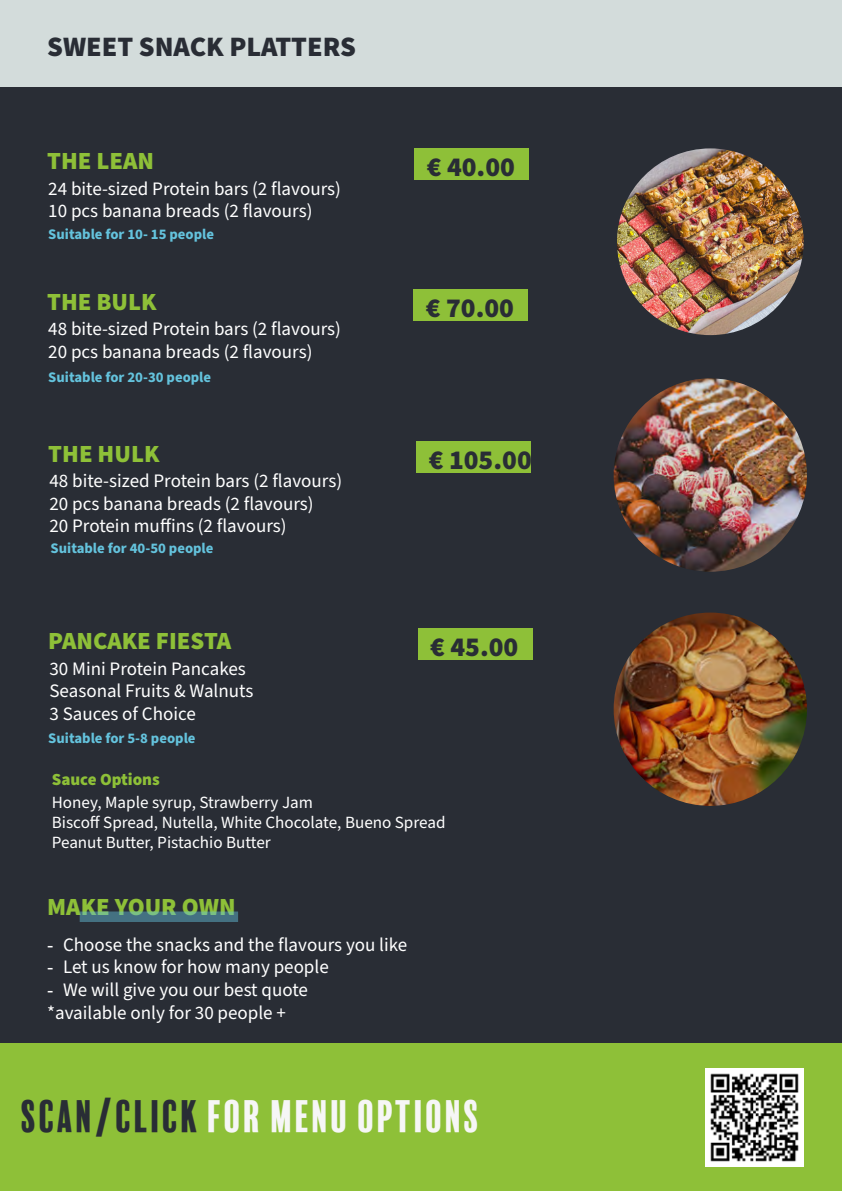
<style>
.page{position:relative;width:842px;height:1191px;background:#292d35}
.page>*{position:absolute;margin:0;border:0;box-sizing:border-box;transform-origin:0 0}
.t1{font:41.8px "Balboa Plus Fill";letter-spacing:.01em;color:#f6f6f6}
.t2{font:900 28.2px "Source Sans Pro";color:#292d35}
.t3{font:900 27.4px "Source Sans Pro";color:#292d35}
.t4{font:900 24.6px "Source Sans Pro";color:#8ec038}
.t5{font:19px/22.6px "Source Sans Pro";color:#fff}
.t6{font:17px/20.2px "Source Sans Pro";color:#fff}
.t7{font:900 17px "Source Sans Pro";color:#8ec038}
.t8{font:700 14.6px "Source Sans Pro";color:#64c3dd}
.s1{font-family:"Times New Roman"}
.s2{color:#292d35}
</style>
<div class="page">
<div style="left:0;top:0;width:842px;height:86px;background:#d3dcdb"></div>
<div style="left:414px;top:289px;width:114px;height:32px;background:#8ec038"></div>
<div style="left:415px;top:148px;width:114px;height:32px;background:#8ec038"></div>
<div style="left:417px;top:441px;width:114px;height:31px;background:#8ec038"></div>
<img style="left:617px;top:148px;width:187px;height:187px;border-radius:93px">
<img style="left:614px;top:378px;width:193px;height:193px;border-radius:97px">
<div style="left:418px;top:628px;width:114px;height:32px;background:#8ec038"></div>
<img style="left:614px;top:612px;width:193px;height:194px;border-radius:96px">
<div style="left:80px;top:911px;width:158px;height:11px;background:#447182"></div>
<div style="left:0;top:1043px;width:842px;height:148px;background:#8ec038"></div>
<img style="left:705px;top:1068px;width:99px;height:98px">
<h2 class="t2" style="left:47px;top:27px;width:310px">SWEET SNACK PLATTERS</h2>
<p class="t4" style="left:47px;top:144px;width:109px">THE LEAN</p>
<p class="t5" style="left:48px;top:177px;width:294px">24 bite-sized Protein bars (2 flavours)<br>10 pcs banana breads (2 flavours)</p>
<p class="t8" style="left:48px;top:224px;width:167px">Suitable for 10- 15 people</p>
<p class="t4" style="left:47px;top:285px;width:111px">THE BULK</p>
<p class="t5" style="left:48px;top:318px;width:294px">48 bite-sized Protein bars (2 flavours)<br>20 pcs banana breads (2 flavours)</p>
<p class="t8" style="left:48px;top:367px;width:164px">Suitable for 20-30 people</p>
<p class="t4" style="left:48px;top:436px;width:113px">THE HULK</p>
<p class="t5" style="left:49px;top:470px;width:294px">48 bite-sized Protein bars (2 flavours)<br>20 pcs banana breads (2 flavours)<br>20 Protein muffins (2 flavours)</p>
<p class="t8" style="left:51px;top:538px;width:164px">Suitable for 40-50 people</p>
<p class="t4" style="left:48px;top:624px;width:184px">PANCAKE FIESTA</p>
<p class="t5" style="left:49px;top:657px;width:205px">30 Mini Protein Pancakes<br>Seasonal Fruits &amp; Walnuts<br>3 Sauces of Choice</p>
<p class="t8" style="left:48px;top:728px;width:149px">Suitable for 5-8 people</p>
<h3 class="t3" style="left:427px;top:148px;width:90px">€ 40.00</h3>
<h3 class="t3" style="left:426px;top:289px;width:90px">€ 70.00</h3>
<h3 class="t3" style="left:429px;top:440px;width:105px">€ 105.00</h3>
<h3 class="t3" style="left:430px;top:628px;width:90px">€ 45.00</h3>
<p class="t7" style="left:52px;top:768px;width:109px">Sauce Options</p>
<p class="t6" style="left:52px;top:792px;width:395px">Honey, Maple syrup, Strawberry Jam<br>Biscoff Spread, Nutella, White Chocolate, Bueno Spread<br>Peanut Butter, Pistachio Butter</p>
<p class="t4" style="left:47px;top:890px;width:190px">MAKE YOUR OWN</p>
<p class="t5" style="left:47px;top:933px;width:362px"><span class="s1">-</span> Choose the snacks and the flavours you like</p>
<p class="t5" style="left:47px;top:956px;width:283px"><span class="s1">-</span> Let us know for how many people</p>
<p class="t5" style="left:47px;top:979px;width:262px"><span class="s1">-</span> We will give you our best quote *available only for 30 people +</p>
<h1 class="t1" style="left:21px;top:1092px;width:461px"><span class="s2">SCAN/CLICK</span> FOR MENU OPTIONS</h1>
</div>
